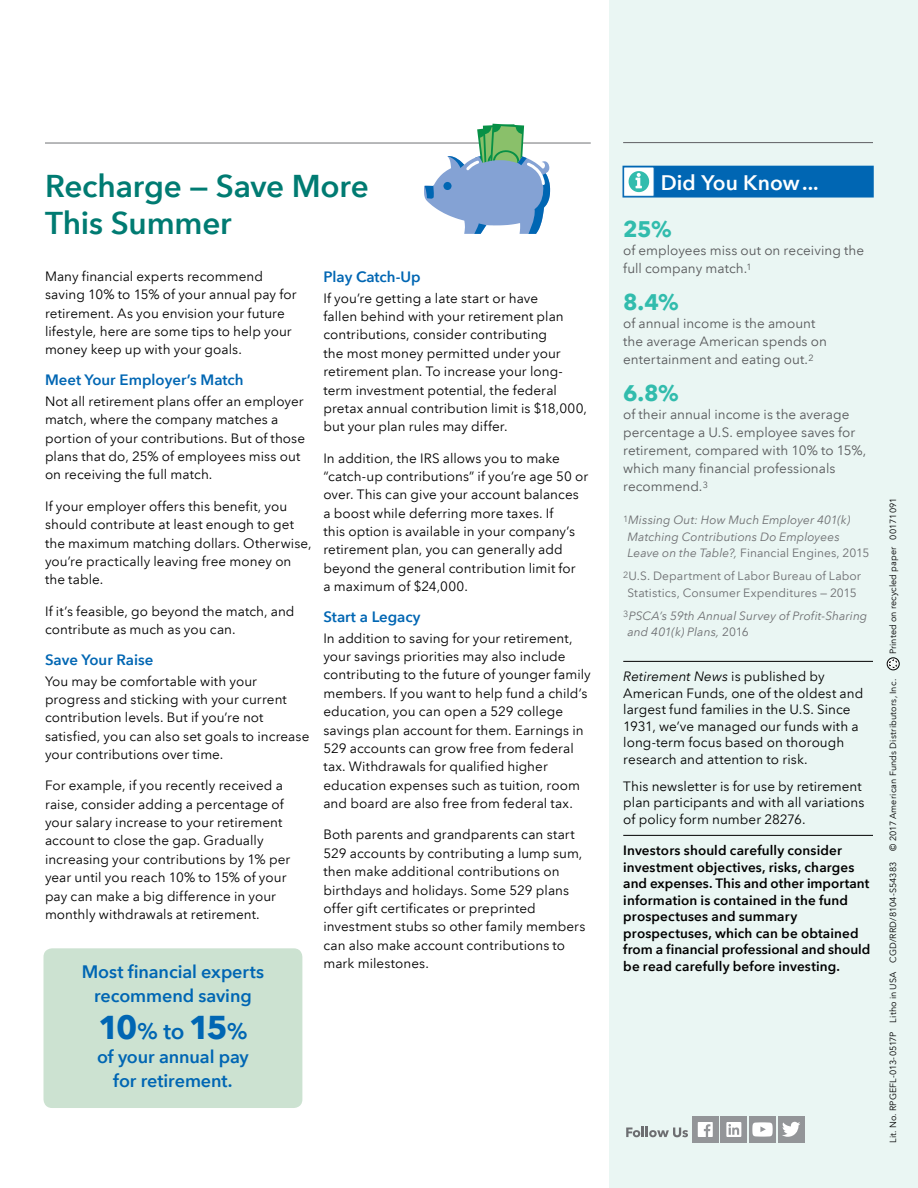
<style>
.page{position:relative;width:918px;height:1188px;background:#fff}
.page>*{position:absolute;margin:0;border:0;box-sizing:border-box;transform-origin:0 0}
.Subhead_-_Demi_10_12{font:700 33px "Avenir Next LT Com";color:#0066b3}
.Body_Text_-_Reg_9_12{font:600 31.5px/37.8px "Avenir Next LT Com";letter-spacing:-.005em;color:#007b72}
.t1{font:700 22.5px "Avenir Next LT Com";color:#32bcad}
.t2{font:600 21px "Avenir Next LT Com";color:#fff}
.Subhead_-_Demi_10_12-2{font:600 18px/24px "Avenir Next LT Com";letter-spacing:-.005em;color:#0066b3;text-align:center}
.Subhead_-_Demi_10_12-3{font:600 15px "Avenir Next LT Com";color:#0066b3}
.Body_Text_-_Reg_9_12-2{font:13.5px/18.3px "Avenir Next LT Com";letter-spacing:.005em;color:#000}
.t3{font:13.5px/18px "Avenir Next LT Com";color:#58595b}
.t4{font:600 13.5px/16.5px "Avenir Next LT Com";letter-spacing:.01em;color:#000}
.t5{font:italic 12px/16.5px "Avenir Next LT Com";letter-spacing:.005em;color:#6d6e71}
.t6{font:12px/16.5px "Avenir Next LT Com";letter-spacing:.01em;color:#6d6e71;text-align:center}
.t7{font:9px "Avenir Next LT Com";letter-spacing:.01em;color:#000}
.s1{font-weight:600;font-size:22.5px}
.s2{font-style:normal}
.s3{font-style:italic}
</style>
<div class="page">
<div style="left:609px;top:0;width:309px;height:1188px;background:#eaf6f3"></div>
<div style="left:623px;top:166px;width:251px;height:32px;background:#0066b3;border:2px solid #0066b3"></div>
<div style="left:623px;top:167px;width:32px;height:30px;background:#fff;border:1px solid #0066b3"></div>
<svg style="left:628px;top:171px;width:22px;height:22px"></svg>
<svg style="left:888px;top:659px;width:10px;height:10px"></svg>
<div style="left:887px;top:658px;width:12px;height:12px;border:1px solid #000;border-radius:50%"></div>
<hr style="left:623px;top:142px;width:250px;height:1px;background:#6d6e71">
<hr style="left:623px;top:661px;width:250px;height:1px;background:#000">
<hr style="left:623px;top:835px;width:250px;height:1px;background:#000">
<hr style="left:45px;top:142px;width:546px;height:2px;background:#808285">
<svg style="left:626px;top:1127px;width:62px;height:10px"></svg>
<div style="left:692px;top:1116px;width:27px;height:27px;background:#939598"></div>
<svg style="left:698px;top:1122px;width:15px;height:15px"></svg>
<div style="left:720px;top:1116px;width:27px;height:27px;background:#939598"></div>
<svg style="left:726px;top:1122px;width:15px;height:15px"></svg>
<div style="left:749px;top:1116px;width:27px;height:27px;background:#939598"></div>
<svg style="left:752px;top:1122px;width:21px;height:15px"></svg>
<div style="left:778px;top:1116px;width:27px;height:27px;background:#939598"></div>
<svg style="left:782px;top:1122px;width:18px;height:15px"></svg>
<div style="left:43px;top:948px;width:259px;height:160px;background:#cce2d1;border-radius:9px"></div>
<svg style="left:424px;top:124px;width:126px;height:110px"></svg>
<p class="Body_Text_-_Reg_9_12" style="left:45px;top:166px;width:325px">Recharge — Save More<br>This Summer</p>
<p class="Body_Text_-_Reg_9_12-2" style="left:45px;top:267px;width:253px">Many financial experts recommend saving 10% to 15% of your annual pay for retirement. As you envision your future lifestyle, here are some tips to help your money keep up with your goals.</p>
<p class="Subhead_-_Demi_10_12-3" style="left:45px;top:371px;width:200px">Meet Your Employer’s Match</p>
<p class="Body_Text_-_Reg_9_12-2" style="left:45px;top:392px;width:262px">Not all retirement plans offer an employer match, where the company matches a portion of your contributions. But of those plans that do, 25% of employees miss out on receiving the full match.</p>
<p class="Body_Text_-_Reg_9_12-2" style="left:45px;top:497px;width:268px">If your employer offers this benefit, you should contribute at least enough to get the maximum matching dollars. Otherwise, you’re practically leaving free money on the table.</p>
<p class="Body_Text_-_Reg_9_12-2" style="left:45px;top:602px;width:251px">If it’s feasible, go beyond the match, and contribute as much as you can.</p>
<p class="Subhead_-_Demi_10_12-3" style="left:45px;top:651px;width:110px">Save Your Raise</p>
<p class="Body_Text_-_Reg_9_12-2" style="left:45px;top:672px;width:266px">You may be comfortable with your progress and sticking with your current contribution levels. But if you’re not satisfied, you can also set goals to increase your contributions over time.</p>
<p class="Body_Text_-_Reg_9_12-2" style="left:45px;top:777px;width:247px">For example, if you recently received a raise, consider adding a percentage of your salary increase to your retirement account to close the gap. Gradually increasing your contributions by 1% per year until you reach 10% to 15% of your pay can make a big difference in your monthly withdrawals at retirement.</p>
<p class="Subhead_-_Demi_10_12-3" style="left:323px;top:268px;width:99px">Play Catch-Up</p>
<p class="Body_Text_-_Reg_9_12-2" style="left:323px;top:289px;width:265px">If you’re getting a late start or have<br>fallen behind with your retirement plan contributions, consider contributing<br>the most money permitted under your retirement plan. To increase your long&shy;term investment potential, the federal pretax annual contribution limit is $18,000, but your plan rules may differ.</p>
<p class="Body_Text_-_Reg_9_12-2" style="left:323px;top:449px;width:266px">In addition, the IRS allows you to make “catch-up contributions” if you’re age 50 or over. This can give your account balances a boost while deferring more taxes. If<br>this option is available in your company’s retirement plan, you can generally add beyond the general contribution limit for<br>a maximum of $24,000.</p>
<p class="Subhead_-_Demi_10_12-3" style="left:323px;top:608px;width:99px">Start a Legacy</p>
<p class="Body_Text_-_Reg_9_12-2" style="left:323px;top:629px;width:269px">In addition to saving for your retirement, your savings priorities may also include contributing to the future of younger family members. If you want to help fund a child’s education, you can open a 529 college savings plan account for them. Earnings in 529 accounts can grow free from federal tax. Withdrawals for qualified higher education expenses such as tuition, room and board are also free from federal tax.</p>
<p class="Body_Text_-_Reg_9_12-2" style="left:323px;top:826px;width:264px">Both parents and grandparents can start 529 accounts by contributing a lump sum, then make additional contributions on birthdays and holidays. Some 529 plans offer gift certificates or preprinted investment stubs so other family members can also make account contributions to mark milestones.</p>
<p class="Subhead_-_Demi_10_12-2" style="left:82px;top:960px;width:184px">Most financial experts recommend saving</p>
<p class="Subhead_-_Demi_10_12" style="left:98px;top:1007px;width:151px">10<span class="s1">% to</span> 15<span class="s1">%</span></p>
<p class="Subhead_-_Demi_10_12-2" style="left:97px;top:1044px;width:153px">of your annual pay for retirement.</p>
<p class="t2" style="left:661px;top:169px;width:159px">Did You Know ...</p>
<p class="t1" style="left:623px;top:215px;width:50px">25%</p>
<p class="t3" style="left:623px;top:241px;width:242px">of employees miss out on receiving the full company match.<sup>1</sup></p>
<p class="t1" style="left:623px;top:289px;width:57px">8.4%</p>
<p class="t3" style="left:623px;top:315px;width:205px">of annual income is the amount the average American spends on entertainment and eating out.<sup>2</sup></p>
<p class="t1" style="left:623px;top:380px;width:57px">6.8%</p>
<p class="t3" style="left:623px;top:406px;width:245px">of their annual income is the average percentage a U.S. employee saves for retirement, compared with 10% to 15%, which many financial professionals recommend.<sup>3</sup></p>
<p class="t5" style="left:627px;top:512px;width:243px;text-indent:-4px"><sup>1</sup>Missing Out: How Much Employer 401(k)<br>Matching Contributions Do Employees<br>Leave on the Table?, <span class="s2">Financial Engines, 2015</span></p>
<p class="t6" style="left:623px;top:568px;width:240px"><sup>2</sup>U.S. Department of Labor Bureau of Labor<br>Statistics, Consumer Expenditures — 2015</p>
<p class="t5" style="left:627px;top:607px;width:241px;text-indent:-4px"><sup>3</sup>PSCA’s 59th Annual Survey of Profit-Sharing and 401(k) Plans, <span class="s2">2016</span></p>
<p class="Body_Text_-_Reg_9_12-2" style="left:623px;top:668px;width:242px;line-height:16.5px"><span class="s3">Retirement News</span> is published by American Funds, one of the oldest and largest fund families in the U.S. Since 1931, we’ve managed our funds with a long-term focus based on thorough research and attention to risk.</p>
<p class="Body_Text_-_Reg_9_12-2" style="left:623px;top:778px;width:243px;line-height:16.5px">This newsletter is for use by retirement plan participants and with all variations of policy form number 28276.</p>
<p class="t4" style="left:623px;top:842px;width:249px">Investors should carefully consider investment objectives, risks, charges and expenses. This and other important information is contained in the fund prospectuses and summary prospectuses, which can be obtained from a financial professional and should be read carefully before investing.</p>
<p class="t7" style="left:888px;top:654px;width:157px;rotate:-90deg">Printed on recycled paper 00171091</p>
<p class="t7" style="left:888px;top:1143px;width:465px;rotate:-90deg">Lit. No. RPGEFL-013-0517P Litho in USA CGD/RRD/8104-S54383 © 2017 American Funds Distributors, Inc.</p>
</div>
